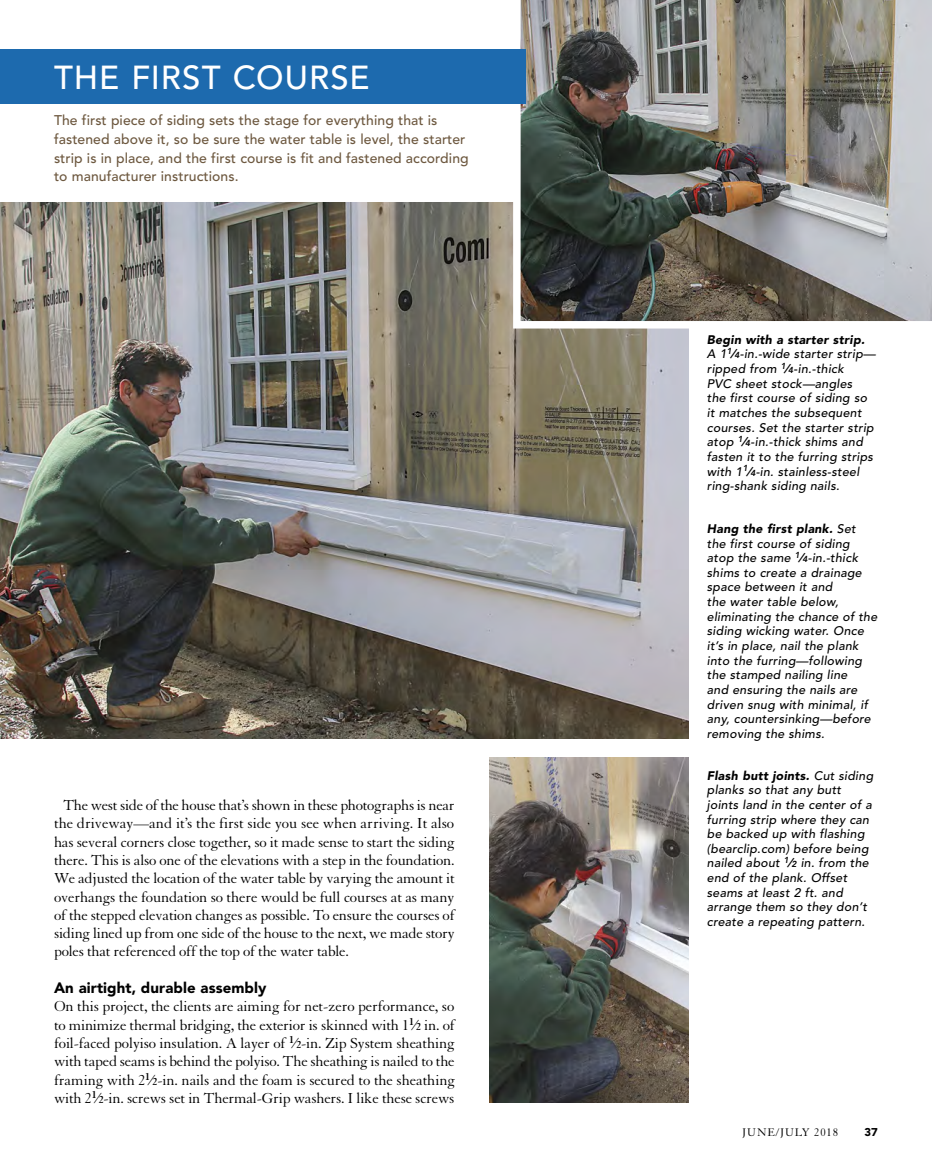
<style>
.page{position:relative;width:932px;height:1175px;background:#fff}
.page>*{position:absolute;margin:0;border:0;box-sizing:border-box;transform-origin:0 0}
.t1{font:500 33px "Avenir LT Std";letter-spacing:.03em;color:#fff}
.t2{font:15.75px/18.3px "Granjon LT Std";letter-spacing:-.015em;color:#000;text-align:justify}
.t3{font:900 15px "Avenir LT Std";letter-spacing:.005em;color:#000}
.t4{font:500 13.95px/18.6px "Avenir LT Std";letter-spacing:.005em;color:#6d583f}
.t5{font:italic 500 12.3px/14.7px "Avenir LT Std";letter-spacing:.02em;color:#000}
.t6{font:12px "Granjon LT Std";color:#000}
.t7{font:900 11.25px "Avenir LT Std";color:#000}
.s1{font-weight:700}
.s2{font-weight:700;font-size:10.95px}
.s3{font-weight:900}
.s4{font-weight:800}
.s5{font-weight:800;font-size:8.7px}
</style>
<div class="page">
<img style="left:0;top:202px;width:688px;height:536px">
<img style="left:490px;top:757px;width:198px;height:345px">
<img style="left:513px;top:0;width:419px;height:328px">
<div style="left:0;top:50px;width:525px;height:54px;background:#1d6aae"></div>
<p class="t1" style="left:54px;top:59px;width:114px">The first</p>
<p class="t1" style="left:233px;top:59px;width:138px">cours e</p>
<p class="t4" style="left:54px;top:112px;width:416px">The first piece of siding sets the stage for everything that is fastened above it, so be sure the water table is level, the starter strip is in place, and the first course is fit and fastened according to manufacturer instructions.</p>
<p class="t2" style="left:54px;top:796px;width:402px;text-indent:9px">The west side of the house that’s shown in these photographs is near the driveway—and it’s the first side you see when arriving. It also has several corners close together, so it made sense to start the siding there. This is also one of the elevations with a step in the foundation.<br>We adjusted the location of the water table by varying the amount it overhangs the foundation so there would be full courses at as many of the stepped elevation changes as possible. To ensure the courses of siding lined up from one side of the house to the next, we made story poles that referenced off the top of the water table.</p>
<p class="t3" style="left:54px;top:978px;width:214px">An airtight, durable assembly</p>
<p class="t2" style="left:54px;top:997px;width:402px">On this project, the clients are aiming for net-zero performance, so to minimize thermal bridging, the exterior is skinned with 1<sup>1</sup><span class="s1">⁄</span><span class="s2">2</span> in. of foil-faced polyiso insulation. A layer of <sup>1</sup><span class="s1">⁄</span><span class="s2">2</span>-in. Zip System sheathing with taped seams is behind the polyiso. The sheathing is nailed to the framing with 2<sup>1</sup><span class="s1">⁄</span><span class="s2">2</span>-in. nails and the foam is secured to the sheathing with 2<sup>1</sup><span class="s1">⁄</span><span class="s2">2</span>-in. screws set in Thermal-Grip washers. I like these screws</p>
<p class="t5" style="left:706px;top:332px;width:170px"><span class="s3">Begin with a starter strip.<br></span>A 1<sup>1</sup><span class="s4">⁄</span><span class="s5">4</span>-in.-wide starter strip— ripped from <sup>1</sup><span class="s4">⁄</span><span class="s5">4</span>-in.-thick<br>PVC sheet stock—angles<br>the first course of siding so it matches the subsequent courses. Set the starter strip atop <sup>1</sup><span class="s4">⁄</span><span class="s5">4</span>-in.-thick shims and fasten it to the furring strips with 1<sup>1</sup><span class="s4">⁄</span><span class="s5">4</span>-in. stainless-steel ring-shank siding nails.</p>
<p class="t5" style="left:706px;top:521px;width:172px"><span class="s3">Hang the first plank.</span> Set the first course of siding atop the same <sup>1</sup><span class="s4">⁄</span><span class="s5">4</span>-in.-thick shims to create a drainage space between it and<br>the water table below, eliminating the chance of the siding wicking water. Once it’s in place, nail the plank into the furring—following the stamped nailing line<br>and ensuring the nails are driven snug with minimal, if any, countersinking—before removing the shims.</p>
<p class="t5" style="left:707px;top:768px;width:168px"><span class="s3">Flash butt joints.</span> Cut siding planks so that any butt joints land in the center of a furring strip where they can be backed up with flashing (bearclip.com) before being nailed about <sup>1</sup><span class="s4">⁄</span><span class="s5">2</span> in. from the end of the plank. Offset seams at least 2 ft. and arrange them so they don’t create a repeating pattern.</p>
<p class="t6" style="left:742px;top:1126px;width:10px">june</p>
<p class="t6" style="left:775px;top:1126px;width:64px">/july 2018</p>
<p class="t7" style="left:864px;top:1125px;width:15px">37</p>
</div>
